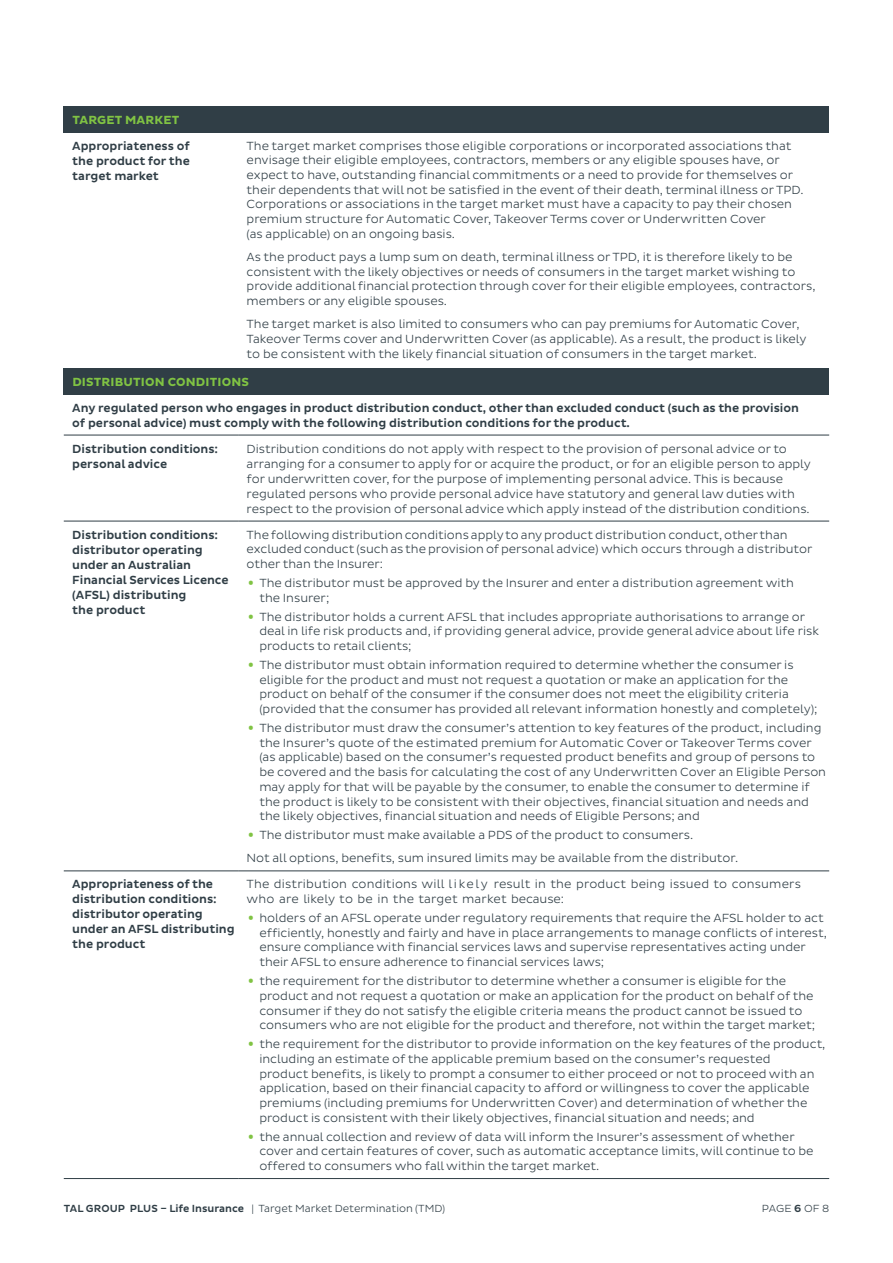
<style>
.page{position:relative;width:893px;height:1263px;background:#fff}
.page>*{position:absolute;margin:0;border:0;box-sizing:border-box;transform-origin:0 0}
.t1{font:300 12px/14.7px "Pluto Sans";letter-spacing:-.005em;color:#303e46}
.t2{font:500 12px/15px "Pluto Sans";letter-spacing:-.005em;color:#303e46}
.t3{font:700 12px "Pluto Sans";letter-spacing:.015em;color:#80c343}
.t4{font:300 10.5px "Pluto Sans";letter-spacing:-.005em;color:#303e46}
.s1{font-size:24px;color:#80c343}
.s2{font-weight:500}
</style>
<div class="page">
<div style="left:64px;top:106px;width:765px;height:26px;background:#303e46"></div>
<div style="left:64px;top:368px;width:765px;height:26px;background:#303e46"></div>
<hr style="left:64px;top:521px;width:174px;height:1px;background:#303e46">
<hr style="left:238px;top:521px;width:591px;height:1px;background:#303e46">
<hr style="left:64px;top:871px;width:174px;height:1px;background:#303e46">
<hr style="left:238px;top:871px;width:591px;height:1px;background:#303e46">
<hr style="left:64px;top:1178px;width:174px;height:1px;background:#303e46">
<hr style="left:238px;top:1178px;width:591px;height:1px;background:#303e46">
<hr style="left:64px;top:435px;width:174px;height:1px;background:#303e46">
<hr style="left:238px;top:435px;width:591px;height:1px;background:#303e46">
<p class="t3" style="left:72px;top:113px;width:108px">TARGET MARKET</p>
<p class="t2" style="left:72px;top:138px;width:119px;text-align:justify">Appropriateness of the product for the target market</p>
<p class="t1" style="left:247px;top:138px;width:558px">The target market comprises those eligible corporations or incorporated associations that envisage their eligible employees, contractors, members or any eligible spouses have, or expect to have, outstanding financial commitments or a need to provide for themselves or their dependents that will not be satisfied in the event of their death, terminal illness or TPD.<br>Corporations or associations in the target market must have a capacity to pay their chosen premium structure for Automatic Cover, Takeover Terms cover or Underwritten Cover<br>(as applicable) on an ongoing basis.</p>
<p class="t1" style="left:247px;top:250px;width:570px">As the product pays a lump sum on death, terminal illness or TPD, it is therefore likely to be consistent with the likely objectives or needs of consumers in the target market wishing to provide additional financial protection through cover for their eligible employees, contractors, members or any eligible spouses.</p>
<p class="t1" style="left:247px;top:317px;width:561px">The target market is also limited to consumers who can pay premiums for Automatic Cover,<br>Takeover Terms cover and Underwritten Cover (as applicable). As a result, the product is likely to be consistent with the likely financial situation of consumers in the target market.</p>
<p class="t3" style="left:72px;top:375px;width:178px">DISTRIBUTION CONDITIONS</p>
<p class="t2" style="left:72px;top:400px;width:728px">Any regulated person who engages in product distribution conduct, other than excluded conduct (such as the provision of personal advice) must comply with the following distribution conditions for the product.</p>
<p class="t2" style="left:72px;top:441px;width:147px">Distribution conditions: personal advice</p>
<p class="t1" style="left:247px;top:441px;width:566px">Distribution conditions do not apply with respect to the provision of personal advice or to arranging for a consumer to apply for or acquire the product, or for an eligible person to apply for underwritten cover, for the purpose of implementing personal advice. This is because regulated persons who provide personal advice have statutory and general law duties with respect to the provision of personal advice which apply instead of the distribution conditions.</p>
<p class="t2" style="left:72px;top:527px;width:158px">Distribution conditions: distributor operating under an Australian<br>Financial Services Licence (AFSL) distributing<br>the product</p>
<p class="t1" style="left:247px;top:527px;width:567px">The following distribution conditions apply to any product distribution conduct, other than excluded conduct (such as the provision of personal advice) which occurs through a distributor other than the Insurer:</p>
<p class="t1" style="left:259px;top:576px;width:536px;text-indent:-13px"><span class="s1">•</span> The distributor must be approved by the Insurer and enter a distribution agreement with the Insurer;</p>
<p class="t1" style="left:259px;top:609px;width:561px;text-indent:-13px"><span class="s1">•</span> The distributor holds a current AFSL that includes appropriate authorisations to arrange or deal in life risk products and, if providing general advice, provide general advice about life risk products to retail clients;</p>
<p class="t1" style="left:259px;top:658px;width:560px;text-indent:-13px"><span class="s1">•</span> The distributor must obtain information required to determine whether the consumer is eligible for the product and must not request a quotation or make an application for the product on behalf of the consumer if the consumer does not meet the eligibility criteria (provided that the consumer has provided all relevant information honestly and completely);</p>
<p class="t1" style="left:259px;top:721px;width:568px;text-indent:-13px"><span class="s1">•</span> The distributor must draw the consumer’s attention to key features of the product, including the Insurer’s quote of the estimated premium for Automatic Cover or Takeover Terms cover (as applicable) based on the consumer’s requested product benefits and group of persons to be covered and the basis for calculating the cost of any Underwritten Cover an Eligible Person may apply for that will be payable by the consumer, to enable the consumer to determine if the product is likely to be consistent with their objectives, financial situation and needs and the likely objectives, financial situation and needs of Eligible Persons; and</p>
<p class="t1" style="left:247px;top:823px;width:493px;line-height:23.2px"><span class="s1">•</span> The distributor must make available a PDS of the product to consumers.<br>Not all options, benefits, sum insured limits may be available from the distributor.</p>
<p class="t2" style="left:72px;top:877px;width:164px">Appropriateness of the distribution conditions: distributor operating under an AFSL distributing the product</p>
<p class="t1" style="left:247px;top:877px;width:556px">The distribution conditions will l i ke ly result in the product being issued to consumers who are likely to be in the target market because:</p>
<p class="t1" style="left:259px;top:911px;width:569px;text-indent:-13px"><span class="s1">•</span> holders of an AFSL operate under regulatory requirements that require the AFSL holder to act efficiently, honestly and fairly and have in place arrangements to manage conflicts of interest, ensure compliance with financial services laws and supervise representatives acting under their AFSL to ensure adherence to financial services laws;</p>
<p class="t1" style="left:259px;top:974px;width:557px;text-indent:-13px"><span class="s1">•</span> the requirement for the distributor to determine whether a consumer is eligible for the product and not request a quotation or make an application for the product on behalf of the consumer if they do not satisfy the eligible criteria means the product cannot be issued to consumers who are not eligible for the product and therefore, not within the target market;</p>
<p class="t1" style="left:259px;top:1037px;width:568px;text-indent:-13px"><span class="s1">•</span> the requirement for the distributor to provide information on the key features of the product, including an estimate of the applicable premium based on the consumer’s requested<br>product benefits, is likely to prompt a consumer to either proceed or not to proceed with an application, based on their financial capacity to afford or willingness to cover the applicable premiums (including premiums for Underwritten Cover) and determination of whether the product is consistent with their likely objectives, financial situation and needs; and</p>
<p class="t1" style="left:259px;top:1129px;width:556px;text-indent:-13px"><span class="s1">•</span> the annual collection and review of data will inform the Insurer’s assessment of whether cover and certain features of cover, such as automatic acceptance limits, will continue to be offered to consumers who fall within the target market.</p>
<p class="t4" style="left:64px;top:1202px;width:383px"><span class="s2">TAL GROUP PLUS – Life Insurance</span> | Target Market Determination (TMD)</p>
<p class="t4" style="left:762px;top:1202px;width:69px">PAGE <span class="s2">6</span> OF 8</p>
</div>
